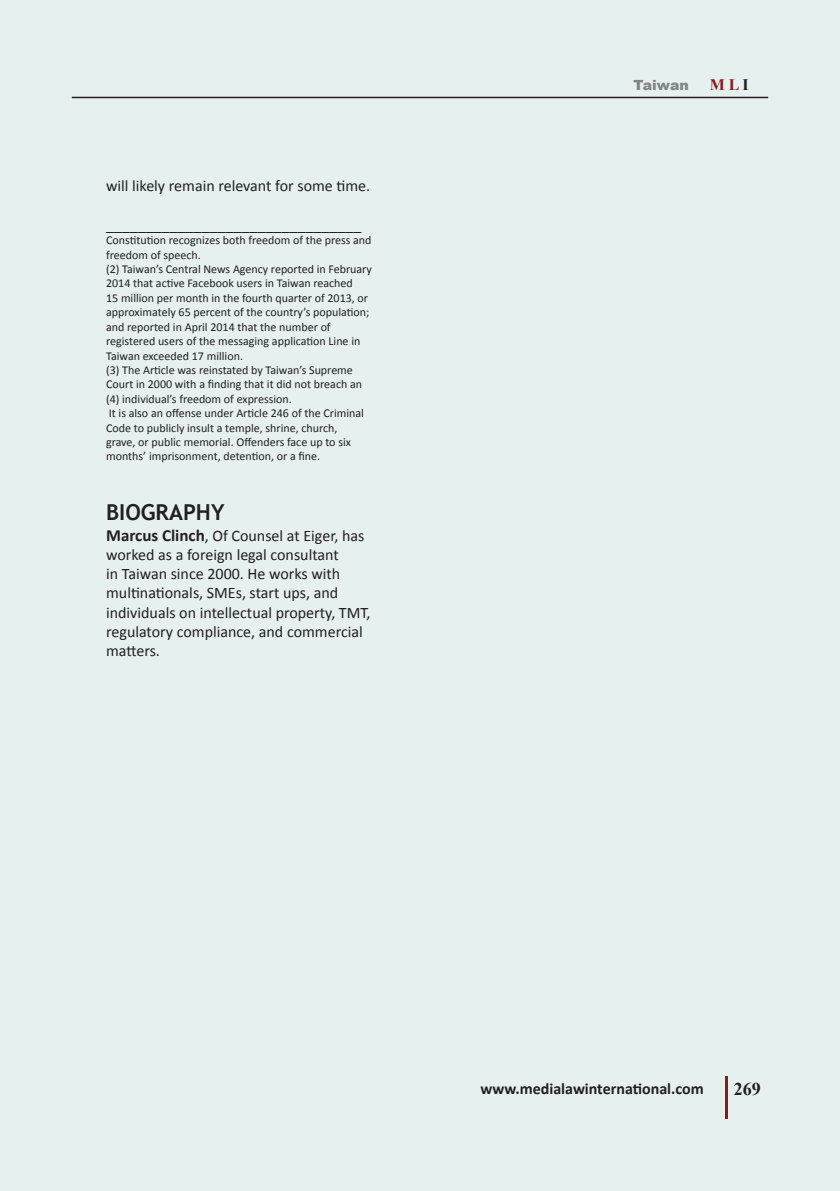
<style>
.page{position:relative;width:840px;height:1191px;background:#fff}
.page>*{position:absolute;margin:0;border:0;box-sizing:border-box;transform-origin:0 0}
.t1{font:700 22px "Trebuchet MS";color:#231f20}
.t2{font:700 18px "Times New Roman";color:#231f20}
.t3{font:16px/19.2px "Calibri";color:#231f20}
.t4{font:700 16px "Calibri";color:#231f20}
.t5{font:700 16px "Times New Roman";color:#881d1f}
.t6{font:900 14px "Arial";color:#828487}
.t7{font:12px/14.4px "Calibri";color:#231f20}
.s1{font-weight:700;font-size:17px}
.s2{color:#231f20}
</style>
<div class="page">
<div style="left:0;top:0;width:839px;height:1191px;background:#e6f0ee"></div>
<hr style="left:725px;top:1076px;width:2px;height:43px;background:#881d1f">
<div style="left:72px;top:97px;width:695px;height:1px;border:1px solid #231f20"></div>
<p class="t3" style="left:106px;top:177px;width:265px">will likely remain relevant for some time.</p>
<p class="t3" style="left:106px;top:215px;width:256px">________________________________</p>
<p class="t7" style="left:106px;top:233px;width:267px">Constitution recognizes both freedom of the press and freedom of speech.</p>
<p class="t7" style="left:106px;top:262px;width:267px">(2) Taiwan’s Central News Agency reported in February<br>2014 that active Facebook users in Taiwan reached</p>
<p class="t7" style="left:106px;top:291px;width:264px">15 million per month in the fourth quarter of 2013, or approximately 65 percent of the country’s population;</p>
<p class="t7" style="left:106px;top:319px;width:255px">and reported in April 2014 that the number of registered users of the messaging application Line in<br>Taiwan exceeded 17 million.</p>
<p class="t7" style="left:106px;top:363px;width:257px">(3) The Article was reinstated by Taiwan’s Supreme<br>Court in 2000 with a finding that it did not breach an</p>
<p class="t7" style="left:106px;top:391px;width:187px">(4) individual’s freedom of expression.</p>
<p class="t7" style="left:106px;top:406px;width:259px">It is also an offense under Article 246 of the Criminal<br>Code to publicly insult a temple, shrine, church,</p>
<p class="t7" style="left:106px;top:435px;width:246px">grave, or public memorial. Offenders face up to six months’ imprisonment, detention, or a fine.</p>
<p class="t1" style="left:106px;top:499px;width:120px">BIOGRAPHY</p>
<p class="t3" style="left:106px;top:526px;width:266px"><span class="s1">Marcus Clinch</span>, Of Counsel at Eiger, has worked as a foreign legal consultant<br>in Taiwan since 2000. He works with multinationals, SMEs, start ups, and individuals on intellectual property, TMT, regulatory compliance, and commercial matters.</p>
<p class="t6" style="left:633px;top:75px;width:57px">Taiwan</p>
<p class="t5" style="left:709px;top:73px;width:41px">M L <span class="s2">I</span></p>
<p class="t4" style="left:480px;top:1078px;width:225px">www.medialawinternational.com</p>
<p class="t2" style="left:733px;top:1075px;width:28px">269</p>
</div>
